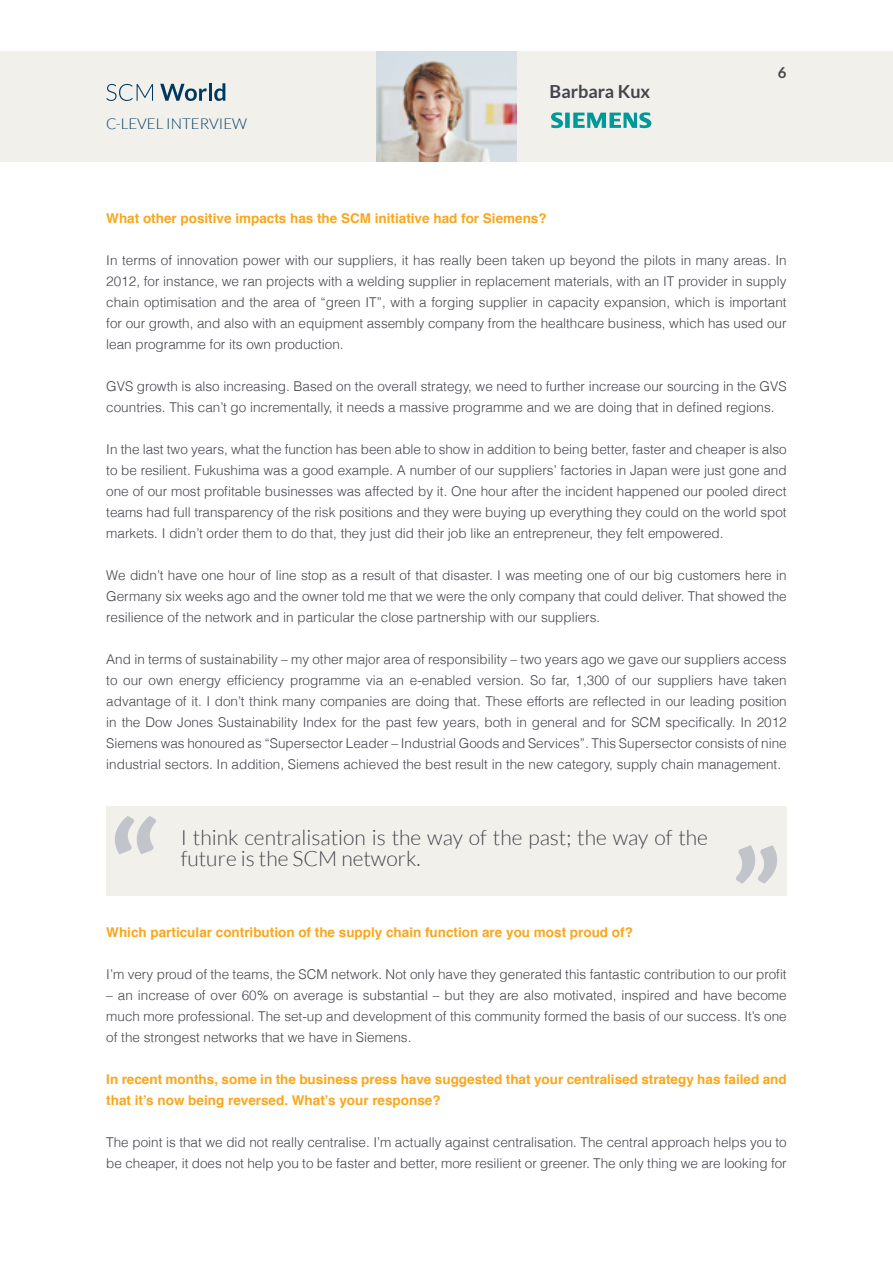
<style>
.page{position:relative;width:893px;height:1263px;background:#fff}
.page>*{position:absolute;margin:0;border:0;box-sizing:border-box;transform-origin:0 0}
.t1{font:300 21px/21px "Lato";color:#43454c}
.t2{font:700 18px "Lato";color:#43454c}
.t3{font:300 15px "Lato";color:#003960}
.t4{font:700 15px "Lato";color:#43454c}
.t5{font:300 13.5px/21px "Helvetica";color:#43454c;text-align:justify}
.t6{font:700 13.5px/21px "Helvetica";color:#faa61a}
</style>
<div class="page">
<div style="left:0;top:51px;width:893px;height:111px;background:#f2f0eb"></div>
<img style="left:376px;top:51px;width:141px;height:111px">
<svg style="left:106px;top:84px;width:47px;height:17px"></svg>
<svg style="left:160px;top:84px;width:47px;height:17px"></svg>
<hr style="left:209px;top:83px;width:3px;height:18px;background:#003960">
<svg style="left:214px;top:83px;width:11px;height:18px"></svg>
<svg style="left:551px;top:112px;width:100px;height:16px"></svg>
<div style="left:106px;top:806px;width:681px;height:89px;background:#f2f0eb"></div>
<svg style="left:115px;top:816px;width:41px;height:38px"></svg>
<svg style="left:736px;top:845px;width:41px;height:39px"></svg>
<p class="t3" style="left:106px;top:116px;width:142px">C-LEVEL INTERVIEW</p>
<h2 class="t2" style="left:550px;top:81px;width:102px">Barbara Kux</h2>
<p class="t4" style="left:778px;top:64px;width:10px">6</p>
<p class="t6" style="left:106px;top:208px;width:442px">What other positive impacts has the SCM initiative had for Siemens?</p>
<p class="t5" style="left:106px;top:249px;width:682px">In terms of innovation power with our suppliers, it has really been taken up beyond the pilots in many areas. In 2012, for instance, we ran projects with a welding supplier in replacement materials, with an IT provider in supply chain optimisation and the area of “green IT”, with a forging supplier in capacity expansion, which is important for our growth, and also with an equipment assembly company from the healthcare business, which has used our lean programme for its own production.</p>
<p class="t5" style="left:106px;top:375px;width:682px">GVS growth is also increasing. Based on the overall strategy, we need to further increase our sourcing in the GVS countries. This can’t go incrementally, it needs a massive programme and we are doing that in defined regions.</p>
<p class="t5" style="left:106px;top:438px;width:682px">In the last two years, what the function has been able to show in addition to being better, faster and cheaper is also to be resilient. Fukushima was a good example. A number of our suppliers’ factories in Japan were just gone and one of our most profitable businesses was affected by it. One hour after the incident happened our pooled direct teams had full transparency of the risk positions and they were buying up everything they could on the world spot markets. I didn’t order them to do that, they just did their job like an entrepreneur, they felt empowered.</p>
<p class="t5" style="left:106px;top:564px;width:682px">We didn’t have one hour of line stop as a result of that disaster. I was meeting one of our big customers here in Germany six weeks ago and the owner told me that we were the only company that could deliver. That showed the resilience of the network and in particular the close partnership with our suppliers.</p>
<p class="t5" style="left:106px;top:648px;width:682px">And in terms of sustainability – my other major area of responsibility – two years ago we gave our suppliers access to our own energy efficiency programme via an e-enabled version. So far, 1,300 of our suppliers have taken advantage of it. I don’t think many companies are doing that. These efforts are reflected in our leading position in the Dow Jones Sustainability Index for the past few years, both in general and for SCM specifically. In 2012<br>Siemens was honoured as “Supersector Leader – Industrial Goods and Services”. This Supersector consists of nine industrial sectors. In addition, Siemens achieved the best result in the new category, supply chain management.</p>
<h1 class="t1" style="left:181px;top:827px;width:529px">I think centralisation is the way of the past; the way of the future is the SCM network.</h1>
<p class="t6" style="left:106px;top:922px;width:528px">Which particular contribution of the supply chain function are you most proud of?</p>
<p class="t5" style="left:106px;top:963px;width:682px">I’m very proud of the teams, the SCM network. Not only have they generated this fantastic contribution to our profit</p>
<p class="t5" style="left:106px;top:984px;width:682px">– an increase of over 60% on average is substantial – but they are also motivated, inspired and have become much more professional. The set-up and development of this community formed the basis of our success. It’s one of the strongest networks that we have in Siemens.</p>
<p class="t6" style="left:106px;top:1069px;width:682px">In recent months, some in the business press have suggested that your centralised strategy has failed and that it’s now being reversed. What’s your response?</p>
<p class="t5" style="left:106px;top:1131px;width:682px">The point is that we did not really centralise. I’m actually against centralisation. The central approach helps you to be cheaper, it does not help you to be faster and better, more resilient or greener. The only thing we are looking for</p>
</div>
